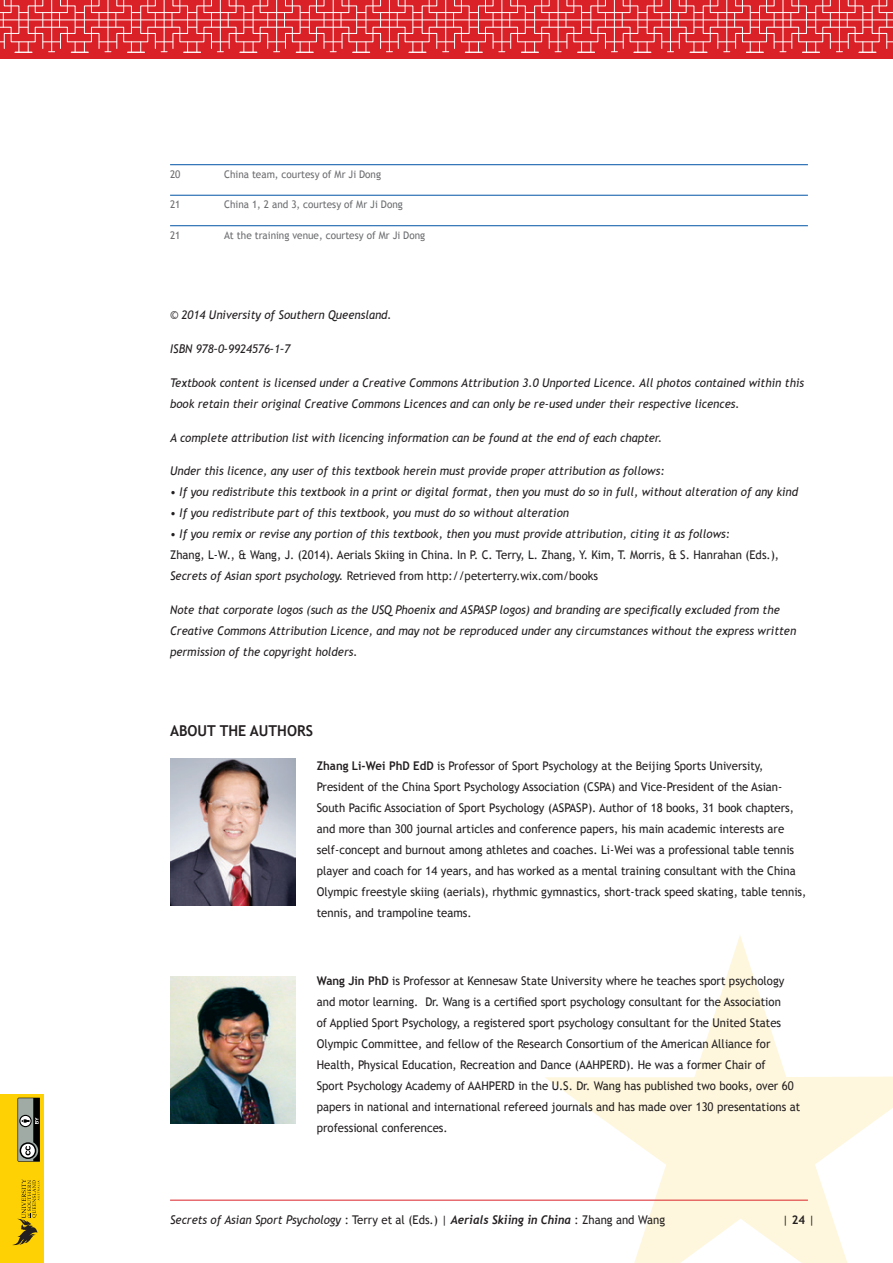
<style>
.page{position:relative;width:893px;height:1263px;background:#fff}
.page>*{position:absolute;margin:0;border:0;box-sizing:border-box;transform-origin:0 0}
.t1{font:700 15px "Trebuchet MS";color:#231f20;scale:.95 1}
.t2{font:12px/21px "Trebuchet MS";color:#231f20;scale:.95 1}
.t3{font:italic 12px/21px "Trebuchet MS";color:#231f20;scale:.95 1}
.t4{font:10.5px "Trebuchet MS";color:#6c6d70;scale:.95 1}
.s1{font-style:italic}
.s2{font-weight:700}
.s3{font-style:normal}
.s4{font-family:"Trebuchet";font-weight:700}
</style>
<div class="page">
<svg style="left:545px;top:935px;width:348px;height:328px"></svg>
<hr style="left:170px;top:1200px;width:638px;height:1px;background:#da2128">
<div style="left:0;top:0;width:893px;height:58px;background:#da2128"></div>
<div style="left:0;top:1094px;width:44px;height:169px;background:#fed105"></div>
<svg style="left:12px;top:1179px;width:28px;height:66px"></svg>
<svg style="left:18px;top:1098px;width:22px;height:63px"></svg>
<svg style="left:0;top:0;width:893px;height:53px"></svg>
<hr style="left:170px;top:164px;width:638px;height:1px;background:#0154a6">
<hr style="left:170px;top:195px;width:638px;height:1px;background:#0154a6">
<hr style="left:170px;top:225px;width:638px;height:1px;background:#0154a6">
<img style="left:170px;top:758px;width:125px;height:147px">
<img style="left:170px;top:976px;width:126px;height:147px">
<p class="t4" style="left:170px;top:168px;width:13px">20</p>
<p class="t4" style="left:224px;top:168px;width:167px">China team, courtesy of Mr Ji Dong</p>
<p class="t4" style="left:170px;top:198px;width:13px">21</p>
<p class="t4" style="left:224px;top:198px;width:190px">China 1, 2 and 3, courtesy of Mr Ji Dong</p>
<p class="t4" style="left:170px;top:229px;width:13px">21</p>
<p class="t4" style="left:224px;top:229px;width:213px">At the training venue, courtesy of Mr Ji Dong</p>
<p class="t3" style="left:170px;top:305px;width:235px">© 2014 University of Southern Queensland.</p>
<p class="t3" style="left:170px;top:338px;width:128px">ISBN 978–0–9924576–1–7</p>
<p class="t3" style="left:170px;top:372px;width:669px">Textbook content is licensed under a Creative Commons Attribution 3.0 Unported Licence. All photos contained within this book retain their original Creative Commons Licences and can only be re-used under their respective licences.</p>
<p class="t3" style="left:170px;top:427px;width:520px">A complete attribution list with licencing information can be found at the end of each chapter.</p>
<p class="t3" style="left:170px;top:461px;width:522px">Under this licence, any user of this textbook herein must provide proper attribution as follows:</p>
<p class="t3" style="left:170px;top:482px;width:663px">• If you redistribute this textbook in a print or digital format, then you must do so in full, without alteration of any kind</p>
<p class="t3" style="left:170px;top:503px;width:421px">• If you redistribute part of this textbook, you must do so without alteration</p>
<p class="t3" style="left:170px;top:524px;width:591px">• If you remix or revise any portion of this textbook, then you must provide attribution, citing it as follows:</p>
<p class="t2" style="left:170px;top:545px;width:643px">Zhang, L-W., &amp; Wang, J. (2014). Aerials Skiing in China. In P. C. Terry, L. Zhang, Y. Kim, T. Morris, &amp; S. Hanrahan (Eds.),<br><span class="s1">Secrets of Asian sport psychology.</span> Retrieved from http://peterterry.wix.com/books</p>
<p class="t3" style="left:170px;top:599px;width:661px">Note that corporate logos (such as the USQ Phoenix and ASPASP logos) and branding are specifically excluded from the<br>Creative Commons Attribution Licence, and may not be reproduced under any circumstances without the express written permission of the copyright holders.</p>
<p class="t1" style="left:170px;top:722px;width:152px">ABOUT THE AUTHORS</p>
<p class="t2" style="left:317px;top:756px;width:517px"><span class="s2">Zhang Li-Wei PhD EdD</span> is Professor of Sport Psychology at the Beijing Sports University, President of the China Sport Psychology Association (CSPA) and Vice-President of the Asian-South Pacific Association of Sport Psychology (ASPASP). Author of 18 books, 31 book chapters, and more than 300 journal articles and conference papers, his main academic interests are self-concept and burnout among athletes and coaches. Li-Wei was a professional table tennis player and coach for 14 years, and has worked as a mental training consultant with the China Olympic freestyle skiing (aerials), rhythmic gymnastics, short-track speed skating, table tennis, tennis, and trampoline teams.</p>
<p class="t2" style="left:317px;top:970px;width:510px"><span class="s2">Wang Jin PhD</span> is Professor at Kennesaw State University where he teaches sport psychology and motor learning. Dr. Wang is a certified sport psychology consultant for the Association<br>of Applied Sport Psychology, a registered sport psychology consultant for the United States Olympic Committee, and fellow of the Research Consortium of the American Alliance for Health, Physical Education, Recreation and Dance (AAHPERD). He was a former Chair of<br>Sport Psychology Academy of AAHPERD in the U.S. Dr. Wang has published two books, over 60 papers in national and international refereed journals and has made over 130 presentations at professional conferences.</p>
<p class="t3" style="left:170px;top:1209px;width:523px">Secrets of Asian Sport Psychology <span class="s3">: Terry et al (Eds.)</span> | <span class="s4">Aerials Skiing in China</span> <span class="s3">: Zhang and Wang</span></p>
<p class="t2" style="left:782px;top:1209px;width:35px">| <span class="s2">24</span> |</p>
</div>
